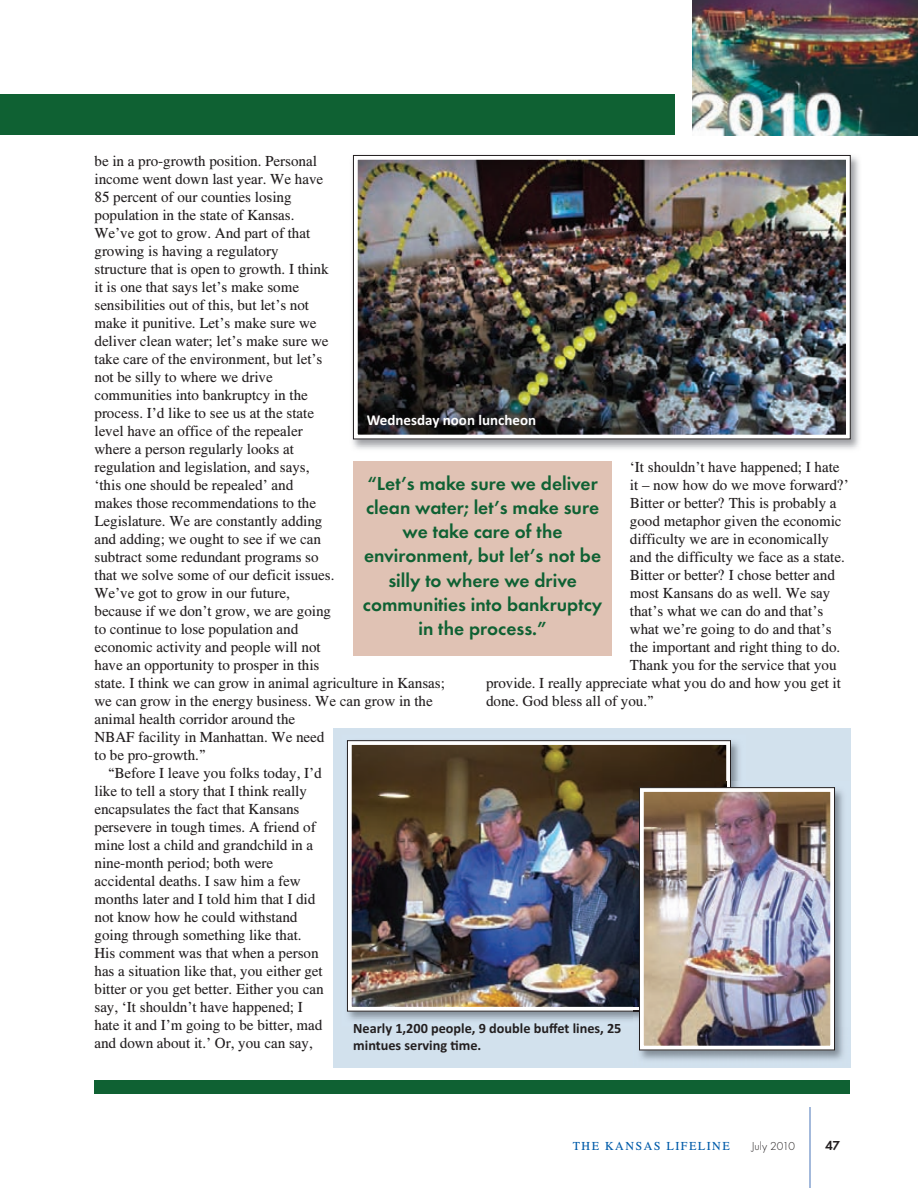
<style>
.page{position:relative;width:918px;height:1188px;background:#fff}
.page>*{position:absolute;margin:0;border:0;box-sizing:border-box;transform-origin:0 0}
.t1{font:600 19.5px/24px "Futura T";color:#0f6133;text-align:center}
.t2{font:15px "Times CSATT";color:#231f20}
.t3{font:700 15px "Calibri";color:#fff}
.t4{font:700 14.25px/17.1px "Calibri";color:#231f20}
.t5{font:600 13.5px "Futura T";color:#231f20}
.t6{font:12px "Times CSATT";letter-spacing:.125em;color:#015ba9}
.t7{font:300 12px "Futura T";color:#231f20}
</style>
<div class="page">
<div style="left:333px;top:728px;width:517px;height:340px;background:#d2e1ed"></div>
<hr style="left:810px;top:1107px;width:1px;height:81px;background:#4975b9">
<div style="left:0;top:94px;width:675px;height:41px;background:#0f6133"></div>
<img style="left:692px;top:0;width:226px;height:135px">
<img style="left:352px;top:154px;width:507px;height:295px">
<img style="left:358px;top:160px;width:487px;height:274px">
<div style="left:353px;top:155px;width:497px;height:284px;border:4px solid #fff"></div>
<div style="left:353px;top:155px;width:497px;height:284px;border:1px solid #231f20"></div>
<img style="left:346px;top:742px;width:393px;height:278px">
<img style="left:352px;top:745px;width:374px;height:261px">
<div style="left:347px;top:740px;width:384px;height:271px;border:4px solid #fff"></div>
<img style="left:634px;top:782px;width:209px;height:278px">
<img style="left:644px;top:792px;width:186px;height:253px">
<div style="left:639px;top:787px;width:196px;height:263px;border:4px solid #fff"></div>
<div style="left:639px;top:787px;width:196px;height:263px;border:1px solid #231f20"></div>
<div style="left:353px;top:461px;width:259px;height:195px;background:#e0c2b4"></div>
<div style="left:94px;top:1080px;width:756px;height:14px;background:#0f6133"></div>
<p class="t2" style="left:94px;top:155px;width:224px">be in a pro-growth position. Personal</p>
<p class="t2" style="left:94px;top:173px;width:230px">income went down last year. We have</p>
<p class="t2" style="left:94px;top:191px;width:199px">85 percent of our counties losing</p>
<p class="t2" style="left:94px;top:209px;width:201px">population in the state of Kansas.</p>
<p class="t2" style="left:94px;top:227px;width:217px">We’ve got to grow. And part of that</p>
<p class="t2" style="left:94px;top:245px;width:186px">growing is having a regulatory</p>
<p class="t2" style="left:94px;top:263px;width:236px">structure that is open to growth. I think</p>
<p class="t2" style="left:94px;top:281px;width:206px">it is one that says let’s make some</p>
<p class="t2" style="left:94px;top:299px;width:216px">sensibilities out of this, but let’s not</p>
<p class="t2" style="left:94px;top:317px;width:224px">make it punitive. Let’s make sure we</p>
<p class="t2" style="left:94px;top:335px;width:236px">deliver clean water; let’s make sure we</p>
<p class="t2" style="left:94px;top:353px;width:229px">take care of the environment, but let’s</p>
<p class="t2" style="left:94px;top:371px;width:180px">not be silly to where we drive</p>
<p class="t2" style="left:94px;top:389px;width:215px">communities into bankruptcy in the</p>
<p class="t2" style="left:94px;top:407px;width:221px">process. I’d like to see us at the state</p>
<p class="t2" style="left:94px;top:425px;width:210px">level have an office of the repealer</p>
<p class="t2" style="left:94px;top:443px;width:201px">where a person regularly looks at</p>
<p class="t2" style="left:94px;top:461px;width:216px">regulation and legislation, and says,</p>
<p class="t2" style="left:94px;top:479px;width:200px">‘this one should be repealed’ and</p>
<p class="t2" style="left:94px;top:497px;width:223px">makes those recommendations to the</p>
<p class="t2" style="left:94px;top:515px;width:229px">Legislature. We are constantly adding</p>
<p class="t2" style="left:94px;top:533px;width:228px">and adding; we ought to see if we can</p>
<p class="t2" style="left:94px;top:551px;width:226px">subtract some redundant programs so</p>
<p class="t2" style="left:94px;top:569px;width:241px">that we solve some of our deficit issues.</p>
<p class="t2" style="left:94px;top:587px;width:197px">We’ve got to grow in our future,</p>
<p class="t2" style="left:94px;top:605px;width:238px">because if we don’t grow, we are going</p>
<p class="t2" style="left:94px;top:623px;width:205px">to continue to lose population and</p>
<p class="t2" style="left:94px;top:641px;width:228px">economic activity and people will not</p>
<p class="t2" style="left:94px;top:659px;width:226px">have an opportunity to prosper in this</p>
<p class="t2" style="left:94px;top:677px;width:352px">state. I think we can grow in animal agriculture in Kansas;</p>
<p class="t2" style="left:94px;top:695px;width:340px">we can grow in the energy business. We can grow in the</p>
<p class="t2" style="left:94px;top:713px;width:202px">animal health corridor around the</p>
<p class="t2" style="left:94px;top:731px;width:231px">NBAF facility in Manhattan. We need</p>
<p class="t2" style="left:94px;top:749px;width:113px">to be pro-growth.”</p>
<p class="t2" style="left:108px;top:767px;width:215px">“Before I leave you folks today, I’d</p>
<p class="t2" style="left:94px;top:785px;width:214px">like to tell a story that I think really</p>
<p class="t2" style="left:94px;top:803px;width:206px">encapsulates the fact that Kansans</p>
<p class="t2" style="left:94px;top:821px;width:223px">persevere in tough times. A friend of</p>
<p class="t2" style="left:94px;top:839px;width:220px">mine lost a child and grandchild in a</p>
<p class="t2" style="left:94px;top:857px;width:180px">nine-month period; both were</p>
<p class="t2" style="left:94px;top:875px;width:208px">accidental deaths. I saw him a few</p>
<p class="t2" style="left:94px;top:893px;width:222px">months later and I told him that I did</p>
<p class="t2" style="left:94px;top:911px;width:204px">not know how he could withstand</p>
<p class="t2" style="left:94px;top:929px;width:209px">going through something like that.</p>
<p class="t2" style="left:94px;top:947px;width:226px">His comment was that when a person</p>
<p class="t2" style="left:94px;top:965px;width:230px">has a situation like that, you either get</p>
<p class="t2" style="left:94px;top:983px;width:231px">bitter or you get better. Either you can</p>
<p class="t2" style="left:94px;top:1001px;width:210px">say, ‘It shouldn’t have happened; I</p>
<p class="t2" style="left:94px;top:1019px;width:229px">hate it and I’m going to be bitter, mad</p>
<p class="t2" style="left:94px;top:1037px;width:220px">and down about it.’ Or, you can say,</p>
<p class="t3" style="left:367px;top:415px;width:171px">Wednesday noon luncheon</p>
<p class="t2" style="left:630px;top:462px;width:211px">‘It shouldn’t have happened; I hate</p>
<p class="t2" style="left:630px;top:480px;width:220px">it – now how do we move forward?’</p>
<p class="t2" style="left:630px;top:498px;width:208px">Bitter or better? This is probably a</p>
<p class="t2" style="left:630px;top:516px;width:213px">good metaphor given the economic</p>
<p class="t2" style="left:630px;top:534px;width:201px">difficulty we are in economically</p>
<p class="t2" style="left:630px;top:552px;width:216px">and the difficulty we face as a state.</p>
<p class="t2" style="left:630px;top:570px;width:206px">Bitter or better? I chose better and</p>
<p class="t2" style="left:630px;top:588px;width:202px">most Kansans do as well. We say</p>
<p class="t2" style="left:630px;top:606px;width:195px">that’s what we can do and that’s</p>
<p class="t2" style="left:630px;top:624px;width:203px">what we’re going to do and that’s</p>
<p class="t2" style="left:630px;top:642px;width:212px">the important and right thing to do.</p>
<p class="t2" style="left:630px;top:660px;width:208px">Thank you for the service that you</p>
<p class="t2" style="left:486px;top:678px;width:356px">provide. I really appreciate what you do and how you get it</p>
<p class="t2" style="left:486px;top:696px;width:169px">done. God bless all of you.”</p>
<h1 class="t1" style="left:363px;top:473px;width:241px">“Let’s make sure we deliver clean water; let’s make sure we take care of the environment, but let’s not be silly to where we drive communities into bankruptcy in the process.”</h1>
<p class="t4" style="left:353px;top:1021px;width:270px">Nearly 1,200 people, 9 double buffet lines, 25 mintues serving -me.</p>
<p class="t6" style="left:573px;top:1141px;width:158px">THE KANSAS LIFELINE</p>
<p class="t7" style="left:751px;top:1141px;width:45px">July 2010</p>
<p class="t5" style="left:825px;top:1140px;width:17px">47</p>
</div>
